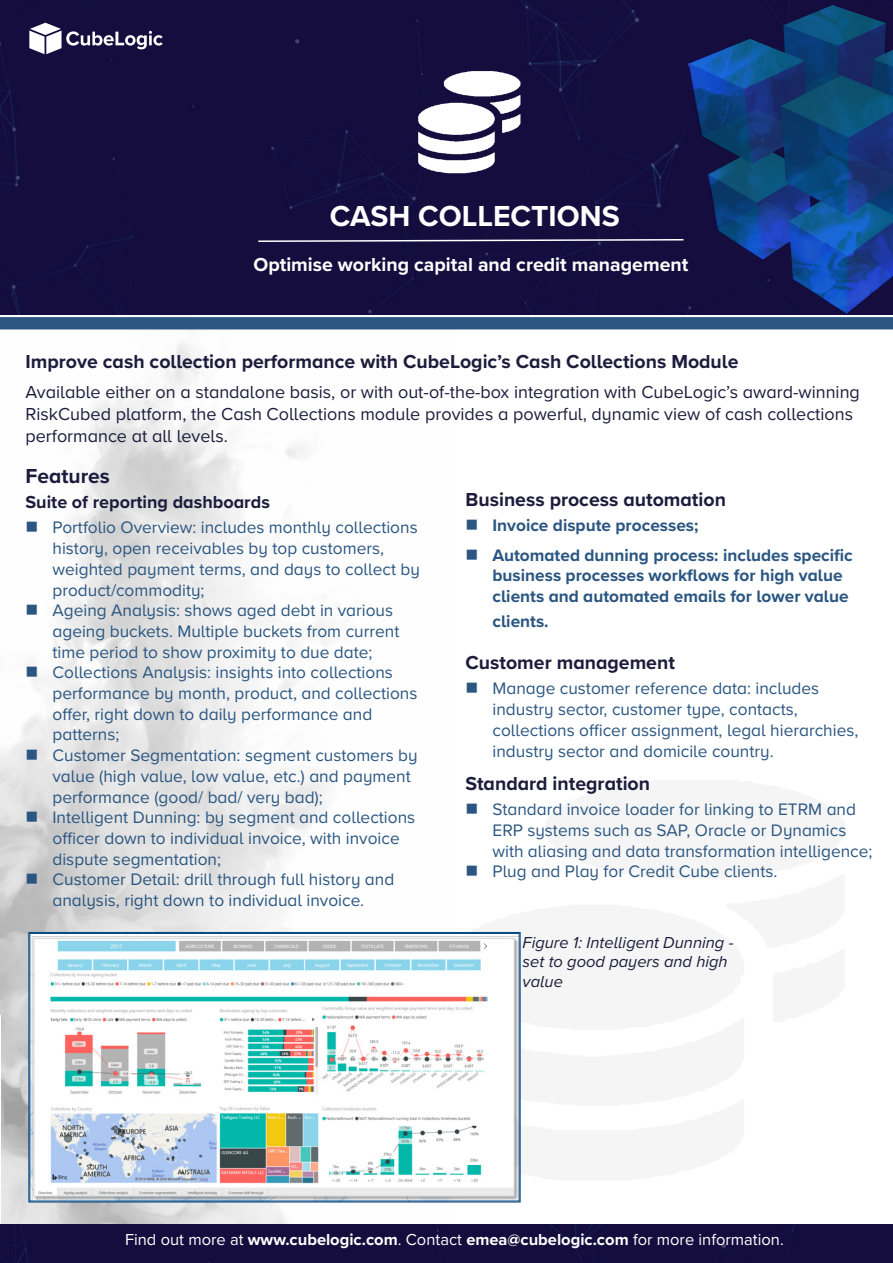
<style>
.page{position:relative;width:893px;height:1263px;background:#fff}
.page>*{position:absolute;margin:0;border:0;box-sizing:border-box;transform-origin:0 0}
.t1{font:700 30px "Proxima Nova";color:#fff}
.Paragraph_Style_1{font:700 21px "Proxima Nova A";color:#1e1c3c}
.Paragraph_Style_1-2{font:700 19.5px "Proxima Nova A";color:#1e1c3c}
.t2{font:700 19.5px "Proxima Nova";color:#fff}
.t3{font:18px/21.6px "Proxima Nova A";color:#1e1c3c}
.Paragraph_Style_1-3{font:700 18px "Proxima Nova A";color:#1e1c3c}
.t4{font:17.25px/20.7px "Proxima Nova A";color:#2a5681}
.t5{font:700 17.25px/20.7px "Proxima Nova A";color:#2a5681}
.t6{font:16.5px "Proxima Nova";color:#fff}
.t7{font:italic 16.5px/19.8px "Proxima Nova A";color:#1e1c3c}
.s1{font-weight:700}
</style>
<div class="page">
<img style="left:0;top:329px;width:454px;height:896px">
<img style="left:47px;top:349px;width:846px;height:876px">
<div style="left:0;top:0;width:893px;height:315px;background:#150d3e"></div>
<svg style="left:29px;top:23px;width:134px;height:31px"></svg>
<div style="left:0;top:1225px;width:893px;height:38px;background:#150d3e"></div>
<svg style="left:257px;top:238px;width:428px;height:5px;background:#5a5577"></svg>
<div style="left:0;top:317px;width:893px;height:12px;background:#2a5681"></div>
<img style="left:365px;top:23px;width:212px;height:212px">
<svg style="left:28px;top:932px;width:493px;height:270px"></svg>
<div style="left:30px;top:933px;width:489px;height:268px;border:1px solid #01447e"></div>
<img style="left:688px;top:1px;width:205px;height:318px">
<svg style="left:27px;top:522px;width:10px;height:10px"></svg>
<svg style="left:27px;top:605px;width:10px;height:10px"></svg>
<svg style="left:27px;top:667px;width:10px;height:10px"></svg>
<svg style="left:27px;top:750px;width:10px;height:10px"></svg>
<svg style="left:27px;top:812px;width:10px;height:10px"></svg>
<svg style="left:27px;top:874px;width:10px;height:10px"></svg>
<svg style="left:467px;top:520px;width:10px;height:10px"></svg>
<svg style="left:467px;top:549px;width:10px;height:10px"></svg>
<svg style="left:467px;top:683px;width:10px;height:10px"></svg>
<svg style="left:467px;top:804px;width:10px;height:10px"></svg>
<svg style="left:467px;top:866px;width:10px;height:10px"></svg>
<p class="t1" style="left:330px;top:194px;width:291px">CASH COLLECTIONS</p>
<p class="t2" style="left:253px;top:250px;width:436px">Optimise working capital and credit management</p>
<p class="Paragraph_Style_1-2" style="left:26px;top:347px;width:714px">Improve cash collection performance with CubeLogic’s Cash Collections Module</p>
<p class="t3" style="left:26px;top:381px;width:836px">Available either on a standalone basis, or with out-of-the-box integration with CubeLogic’s award-winning<br>RiskCubed platform, the Cash Collections module provides a powerful, dynamic view of cash collections performance at all levels.</p>
<p class="Paragraph_Style_1" style="left:26px;top:460px;width:86px">Features</p>
<p class="Paragraph_Style_1-3" style="left:26px;top:489px;width:246px">Suite of reporting dashboards</p>
<p class="t4" style="left:53px;top:517px;width:369px">Portfolio Overview: includes monthly collections history, open receivables by top customers, weighted payment terms, and days to collect by product/commodity;</p>
<p class="t4" style="left:53px;top:599px;width:348px">Ageing Analysis: shows aged debt in various ageing buckets. Multiple buckets from current time period to show proximity to due date;</p>
<p class="t4" style="left:53px;top:661px;width:366px">Collections Analysis: insights into collections performance by month, product, and collections offer, right down to daily performance and patterns;</p>
<p class="t4" style="left:53px;top:744px;width:367px">Customer Segmentation: segment customers by value (high value, low value, etc.) and payment performance (good/ bad/ very bad);</p>
<p class="t4" style="left:53px;top:806px;width:364px">Intelligent Dunning: by segment and collections officer down to individual invoice, with invoice dispute segmentation;</p>
<p class="t4" style="left:53px;top:868px;width:343px">Customer Detail: drill through full history and analysis, right down to individual invoice.</p>
<p class="Paragraph_Style_1-2" style="left:466px;top:485px;width:262px">Business process automation</p>
<p class="t5" style="left:493px;top:515px;width:207px">Invoice dispute processes;</p>
<p class="t5" style="left:493px;top:544px;width:362px">Automated dunning process: includes specific business processes workflows for high value clients and automated emails for lower value</p>
<p class="t5" style="left:493px;top:611px;width:58px">clients.</p>
<p class="Paragraph_Style_1-2" style="left:466px;top:648px;width:211px">Customer management</p>
<p class="t4" style="left:493px;top:677px;width:367px">Manage customer reference data: includes industry sector, customer type, contacts, collections officer assignment, legal hierarchies, industry sector and domicile country.</p>
<p class="Paragraph_Style_1-2" style="left:466px;top:769px;width:186px">Standard integration</p>
<p class="t4" style="left:493px;top:798px;width:381px">Standard invoice loader for linking to ETRM and<br>ERP systems such as SAP, Oracle or Dynamics with aliasing and data transformation intelligence;</p>
<p class="t4" style="left:493px;top:860px;width:286px">Plug and Play for Credit Cube clients.</p>
<p class="t7" style="left:523px;top:931px;width:212px">Figure 1: Intelligent Dunning - set to good payers and high value</p>
<p class="t6" style="left:125px;top:1227px;width:660px">Find out more at <span class="s1">www.cubelogic.com</span>. Contact <span class="s1">emea@cubelogic.com</span> for more information.</p>
</div>
